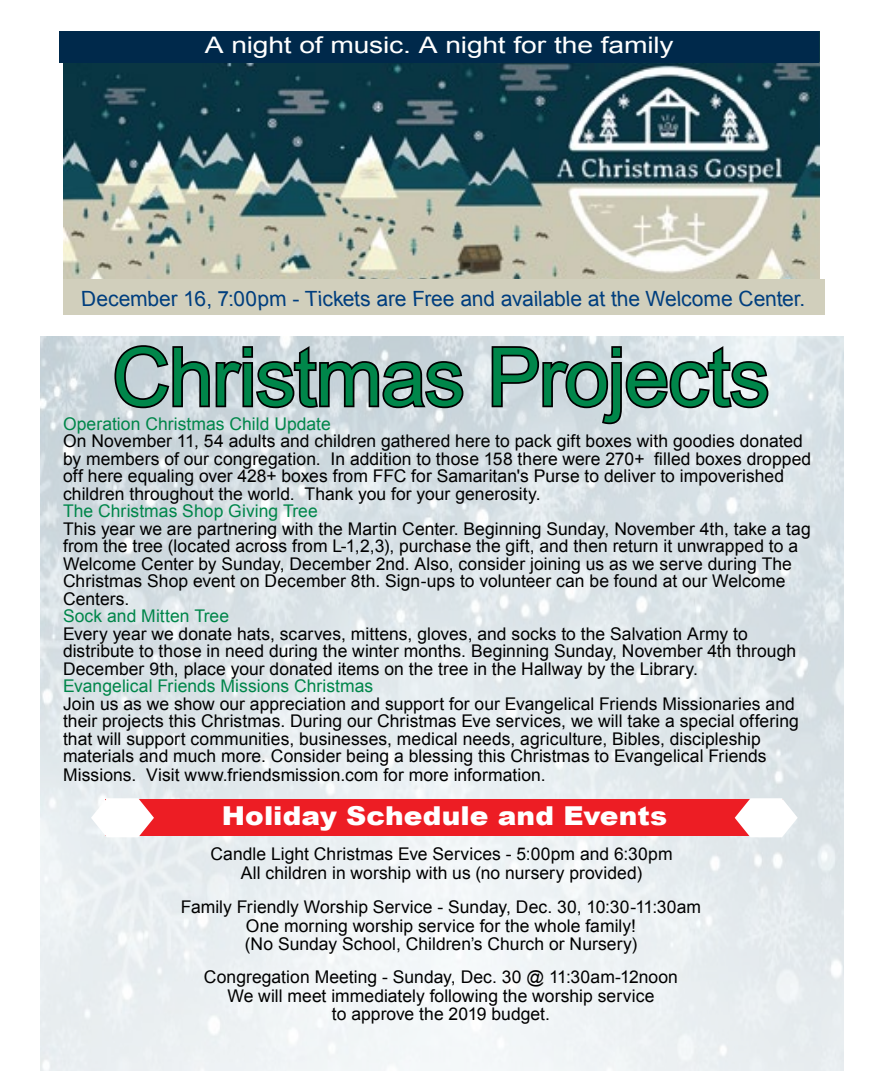
<style>
.page{position:relative;width:882px;height:1071px;background:#fff}
.page>*{position:absolute;margin:0;border:0;box-sizing:border-box;transform-origin:0 0}
.t1{font:80.5px "Arial";letter-spacing:-.015em;color:#00864a}
.t2{font:900 26.07px "Arial";letter-spacing:.005em;color:#fff;scale:1.08 1}
.t3{font:22.75px "Arial";letter-spacing:-.005em;color:#fff;scale:1.24 1}
.t4{font:21px "Arial";color:#003e7e}
.t5{font:17.5px/17.5px "Arial";letter-spacing:.005em;color:#000}
.t6{font:17.5px "Arial";letter-spacing:.005em;color:#00864a}
</style>
<div class="page">
<img style="left:40px;top:336px;width:804px;height:735px">
<svg style="left:113px;top:343px;width:353px;height:67px;background:#8f969a"></svg>
<svg style="left:490px;top:343px;width:281px;height:83px;background:#a2a9ac"></svg>
<img style="left:63px;top:63px;width:756px;height:217px">
<div style="left:106px;top:800px;width:677px;height:36px;background:#ed1d24"></div>
<svg style="left:91px;top:798px;width:63px;height:39px"></svg>
<svg style="left:735px;top:798px;width:63px;height:39px"></svg>
<div style="left:59px;top:32px;width:760px;height:31px;background:#00294b"></div>
<div style="left:63px;top:280px;width:761px;height:35px;background:#d1cfbc"></div>
<h3 class="t3" style="left:205px;top:30px;width:380px">A night of music. A night for the family</h3>
<p class="t4" style="left:82px;top:284px;width:727px">December 16, 7:00pm - Tickets are Free and available at the Welcome Center.</p>
<h1 class="t1" style="left:112px;top:322px;width:659px">Christmas Projects</h1>
<p class="t6" style="left:63px;top:411px;width:269px">Operation Christmas Child Update</p>
<p class="t5" style="left:63px;top:432px;width:750px">On November 11, 54 adults and children gathered here to pack gift boxes with goodies donated by members of our congregation. In addition to those 158 there were 270+ filled boxes dropped off here equaling over 428+ boxes from FFC for Samaritan's Purse to deliver to impoverished children throughout the world. Thank you for your generosity.</p>
<p class="t6" style="left:63px;top:499px;width:256px">The Christmas Shop Giving Tree</p>
<p class="t5" style="left:63px;top:520px;width:749px">This year we are partnering with the Martin Center. Beginning Sunday, November 4th, take a tag from the tree (located across from L-1,2,3), purchase the gift, and then return it unwrapped to a Welcome Center by Sunday, December 2nd. Also, consider joining us as we serve during The Christmas Shop event on December 8th. Sign-ups to volunteer can be found at our Welcome Centers.</p>
<p class="t6" style="left:63px;top:604px;width:168px">Sock and Mitten Tree</p>
<p class="t5" style="left:63px;top:625px;width:735px">Every year we donate hats, scarves, mittens, gloves, and socks to the Salvation Army to distribute to those in need during the winter months. Beginning Sunday, November 4th through<br>December 9th, place your donated items on the tree in the Hallway by the Library.</p>
<p class="t6" style="left:63px;top:674px;width:312px">Evangelical Friends Missions Christmas</p>
<p class="t5" style="left:63px;top:695px;width:737px">Join us as we show our appreciation and support for our Evangelical Friends Missionaries and their projects this Christmas. During our Christmas Eve services, we will take a special offering that will support communities, businesses, medical needs, agriculture, Bibles, discipleship materials and much more. Consider being a blessing this Christmas to Evangelical Friends Missions. Visit www.friendsmission.com for more information.</p>
<h2 class="t2" style="left:222px;top:797px;width:414px">Holiday Schedule and Events</h2>
<p class="t5" style="left:211px;top:845px;width:464px;line-height:18.4px;text-align:center">Candle Light Christmas Eve Services - 5:00pm and 6:30pm<br>All children in worship with us (no nursery provided)</p>
<p class="t5" style="left:181px;top:898px;width:522px;line-height:18.4px;text-align:center">Family Friendly Worship Service - Sunday, Dec. 30, 10:30-11:30am<br>One morning worship service for the whole family!<br>(No Sunday School, Children’s Church or Nursery)</p>
<p class="t5" style="left:204px;top:968px;width:476px;line-height:18.4px;text-align:center">Congregation Meeting - Sunday, Dec. 30 @ 11:30am-12noon<br>We will meet immediately following the worship service<br>to approve the 2019 budget.</p>
</div>
